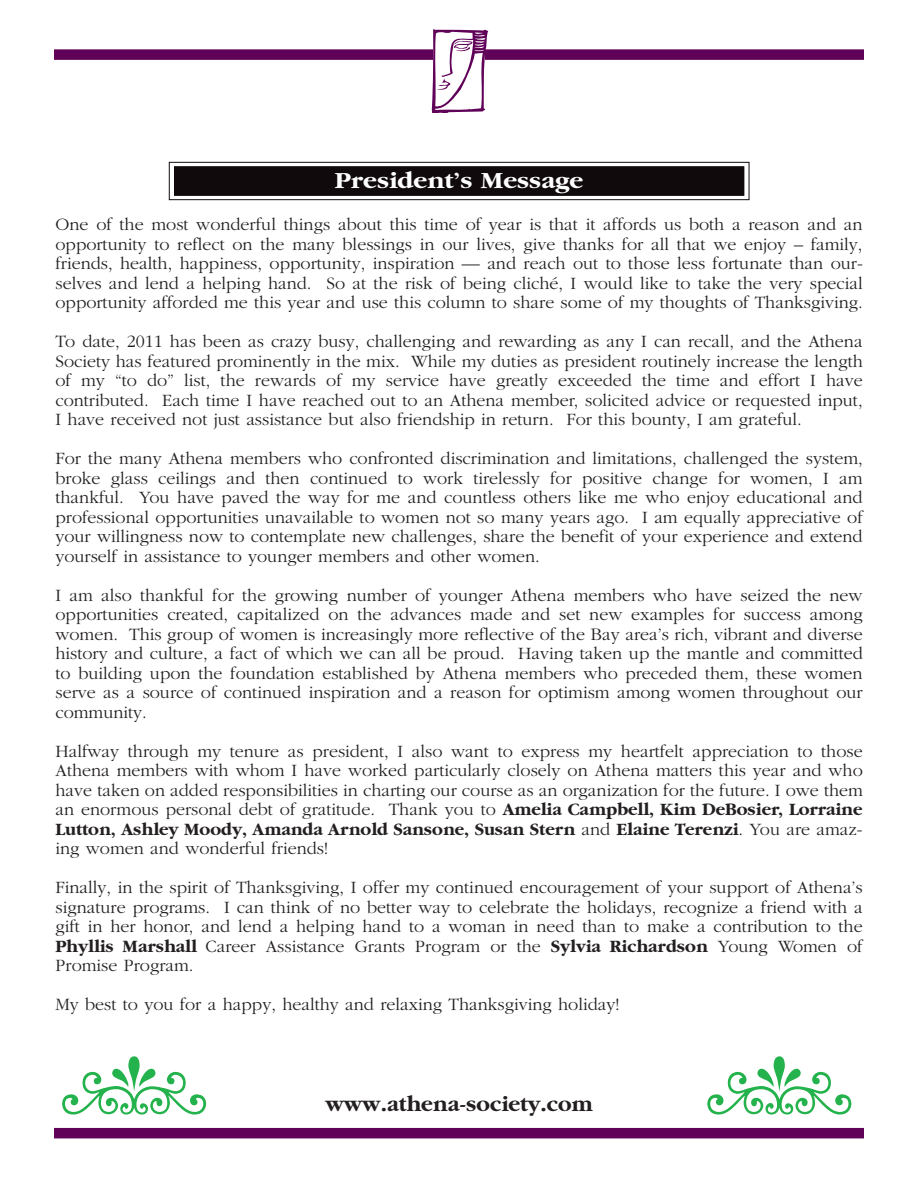
<style>
.page{position:relative;width:918px;height:1188px;background:#fff}
.page>*{position:absolute;margin:0;border:0;box-sizing:border-box;transform-origin:0 0}
.t1{font:700 24px "Garamond";color:#fff;scale:1.1 1}
.t2{font:700 22.5px "Garamond";color:#231f20}
.t3{font:300 18px/19.5px "Garamond";color:#231f20;text-align:justify}
.s1{font-weight:700}
</style>
<div class="page">
<div style="left:54px;top:49px;width:810px;height:11px;background:#610259"></div>
<div style="left:54px;top:1128px;width:810px;height:10px;background:#610259"></div>
<svg style="left:430px;top:29px;width:58px;height:84px"></svg>
<div style="left:169px;top:162px;width:580px;height:38px;border:1px solid #110a0c"></div>
<div style="left:174px;top:166px;width:571px;height:30px;background:#110a0c"></div>
<div style="left:173px;top:165px;width:572px;height:32px;border:1px solid #fff"></div>
<svg style="left:707px;top:1056px;width:144px;height:59px"></svg>
<svg style="left:62px;top:1056px;width:144px;height:59px"></svg>
<h1 class="t1" style="left:335px;top:166px;width:227px">President’s Message</h1>
<p class="t3" style="left:56px;top:214px;width:809px">One of the most wonderful things about this time of year is that it affords us both a reason and an opportunity to reflect on the many blessings in our lives, give thanks for all that we enjoy – family, friends, health, happiness, opportunity, inspiration — and reach out to those less fortunate than our&shy;selves and lend a helping hand. So at the risk of being cliché, I would like to take the very special opportunity afforded me this year and use this column to share some of my thoughts of Thanksgiving.</p>
<p class="t3" style="left:56px;top:331px;width:809px">To date, 2011 has been as crazy busy, challenging and rewarding as any I can recall, and the Athena Society has featured prominently in the mix. While my duties as president routinely increase the length of my “to do” list, the rewards of my service have greatly exceeded the time and effort I have contributed. Each time I have reached out to an Athena member, solicited advice or requested input, I have received not just assistance but also friendship in return. For this bounty, I am grateful.</p>
<p class="t3" style="left:55px;top:448px;width:809px">For the many Athena members who confronted discrimination and limitations, challenged the system, broke glass ceilings and then continued to work tirelessly for positive change for women, I am thankful. You have paved the way for me and countless others like me who enjoy educational and professional opportunities unavailable to women not so many years ago. I am equally appreciative of your willingness now to contemplate new challenges, share the benefit of your experience and extend yourself in assistance to younger members and other women.</p>
<p class="t3" style="left:55px;top:585px;width:809px">I am also thankful for the growing number of younger Athena members who have seized the new opportunities created, capitalized on the advances made and set new examples for success among women. This group of women is increasingly more reflective of the Bay area’s rich, vibrant and diverse history and culture, a fact of which we can all be proud. Having taken up the mantle and committed to building upon the foundation established by Athena members who preceded them, these women serve as a source of continued inspiration and a reason for optimism among women throughout our community.</p>
<p class="t3" style="left:55px;top:741px;width:809px">Halfway through my tenure as president, I also want to express my heartfelt appreciation to those Athena members with whom I have worked particularly closely on Athena matters this year and who have taken on added responsibilities in charting our course as an organization for the future. I owe them an enormous personal debt of gratitude. Thank you to <span class="s1">Amelia Campbell, Kim DeBosier, Lorraine Lutton, Ashley Moody, Amanda Arnold Sansone, Susan Stern</span> and <span class="s1">Elaine Terenzi</span>. You are amaz&shy;ing women and wonderful friends!</p>
<p class="t3" style="left:55px;top:877px;width:809px">Finally, in the spirit of Thanksgiving, I offer my continued encouragement of your support of Athena’s signature programs. I can think of no better way to celebrate the holidays, recognize a friend with a gift in her honor, and lend a helping hand to a woman in need than to make a contribution to the <span class="s1">Phyllis Marshall</span> Career Assistance Grants Program or the <span class="s1">Sylvia Richardson</span> Young Women of Promise Program.</p>
<p class="t3" style="left:55px;top:994px;width:565px">My best to you for a happy, healthy and relaxing Thanksgiving holiday!</p>
<p class="t2" style="left:325px;top:1090px;width:269px">www.athena-society.com</p>
</div>
